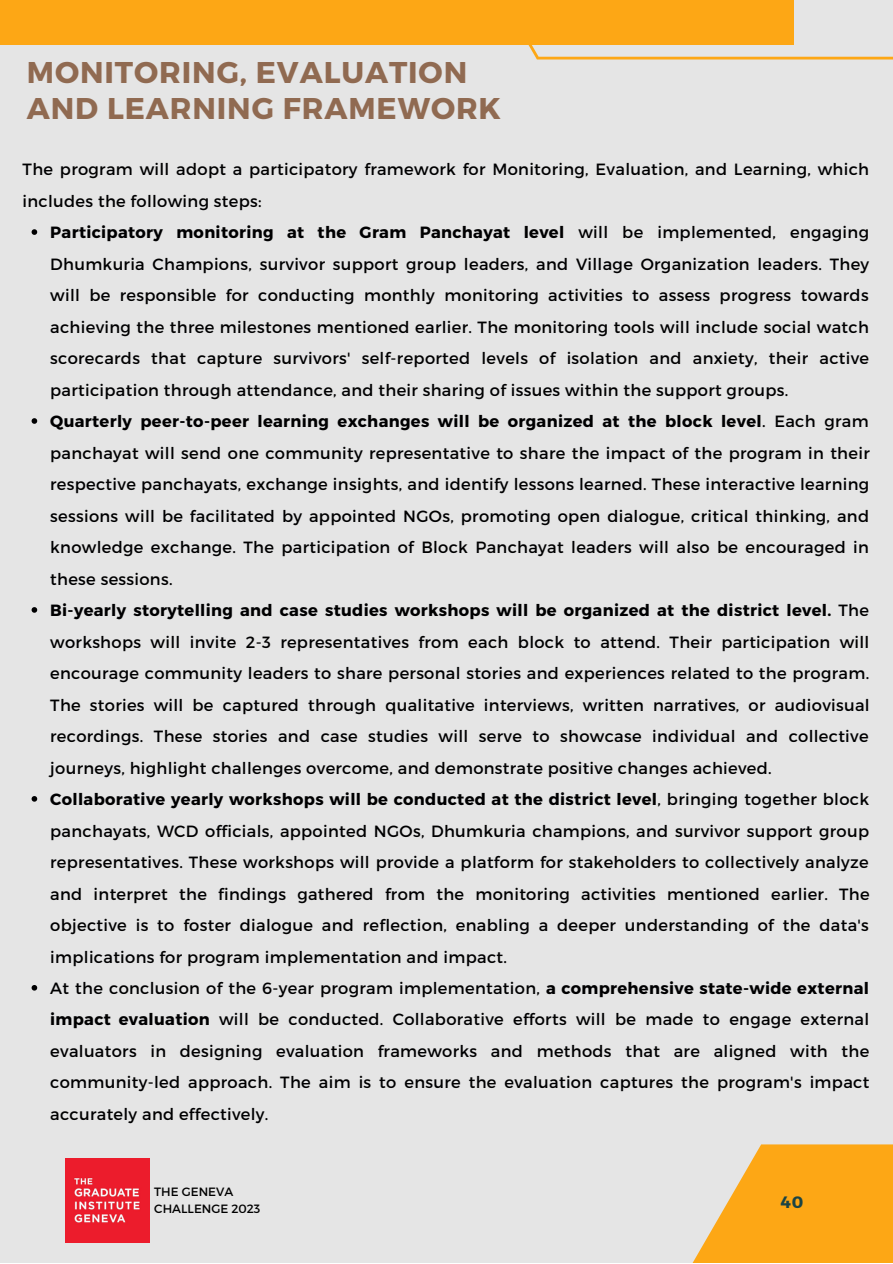
<style>
.page{position:relative;width:893px;height:1264px;background:#fff}
.page>*{position:absolute;margin:0;border:0;box-sizing:border-box;transform-origin:0 0}
.t1{font:700 30px/36px "Montserrat";letter-spacing:.03em;color:#906a51}
.t2{font:700 16.5px "Montserrat";color:#1b4444}
.t3{font:16.2px/31.5px "Montserrat";letter-spacing:.02em;color:#000001;text-align:justify}
.t4{font:12px/16.5px "Montserrat";color:#000}
.s1{font-weight:700}
</style>
<div class="page">
<div style="left:0;top:0;width:892px;height:1262px;background:#e5e5e5"></div>
<div style="left:0;top:0;width:793px;height:45px;background:#fda715"></div>
<svg style="left:693px;top:1144px;width:199px;height:118px"></svg>
<svg style="left:528px;top:0;width:364px;height:59px"></svg>
<img style="left:65px;top:1158px;width:85px;height:84px">
<svg style="left:32px;top:229px;width:5px;height:6px"></svg>
<svg style="left:32px;top:418px;width:5px;height:6px"></svg>
<svg style="left:32px;top:607px;width:5px;height:5px"></svg>
<svg style="left:32px;top:796px;width:5px;height:5px"></svg>
<svg style="left:32px;top:985px;width:5px;height:5px"></svg>
<p class="t1" style="left:27px;top:53px;width:475px">MONITORING, EVALUATION<br>AND LEARNING FRAMEWORK</p>
<p class="t3" style="left:23px;top:153px;width:848px">The program will adopt a participatory framework for Monitoring, Evaluation, and Learning, which includes the following steps:</p>
<p class="t3" style="left:50px;top:216px;width:820px"><span class="s1">Participatory monitoring at the Gram Panchayat level</span> will be implemented, engaging Dhumkuria Champions, survivor support group leaders, and Village Organization leaders. They will be responsible for conducting monthly monitoring activities to assess progress towards achieving the three milestones mentioned earlier. The monitoring tools will include social watch scorecards that capture survivors' self-reported levels of isolation and anxiety, their active participation through attendance, and their sharing of issues within the support groups.</p>
<p class="t3" style="left:50px;top:405px;width:821px"><span class="s1">Quarterly peer-to-peer learning exchanges will be organized at the block level</span>. Each gram panchayat will send one community representative to share the impact of the program in their respective panchayats, exchange insights, and identify lessons learned. These interactive learning sessions will be facilitated by appointed NGOs, promoting open dialogue, critical thinking, and knowledge exchange. The participation of Block Panchayat leaders will also be encouraged in these sessions.</p>
<p class="t3" style="left:50px;top:593px;width:820px"><span class="s1">Bi-yearly storytelling and case studies workshops will be organized at the district level.</span> The workshops will invite 2-3 representatives from each block to attend. Their participation will encourage community leaders to share personal stories and experiences related to the program.<br>The stories will be captured through qualitative interviews, written narratives, or audiovisual recordings. These stories and case studies will serve to showcase individual and collective journeys, highlight challenges overcome, and demonstrate positive changes achieved.</p>
<p class="t3" style="left:50px;top:782px;width:820px"><span class="s1">Collaborative yearly workshops will be conducted at the district level</span>, bringing together block panchayats, WCD officials, appointed NGOs, Dhumkuria champions, and survivor support group representatives. These workshops will provide a platform for stakeholders to collectively analyze and interpret the findings gathered from the monitoring activities mentioned earlier. The objective is to foster dialogue and reflection, enabling a deeper understanding of the data's implications for program implementation and impact.</p>
<p class="t3" style="left:50px;top:971px;width:820px">At the conclusion of the 6-year program implementation, <span class="s1">a comprehensive state-wide external impact evaluation</span> will be conducted. Collaborative efforts will be made to engage external evaluators in designing evaluation frameworks and methods that are aligned with the community-led approach. The aim is to ensure the evaluation captures the program's impact accurately and effectively.</p>
<p class="t4" style="left:154px;top:1183px;width:108px">THE GENEVA<br>CHALLENGE 2023</p>
<p class="t2" style="left:780px;top:1190px;width:24px">40</p>
</div>
